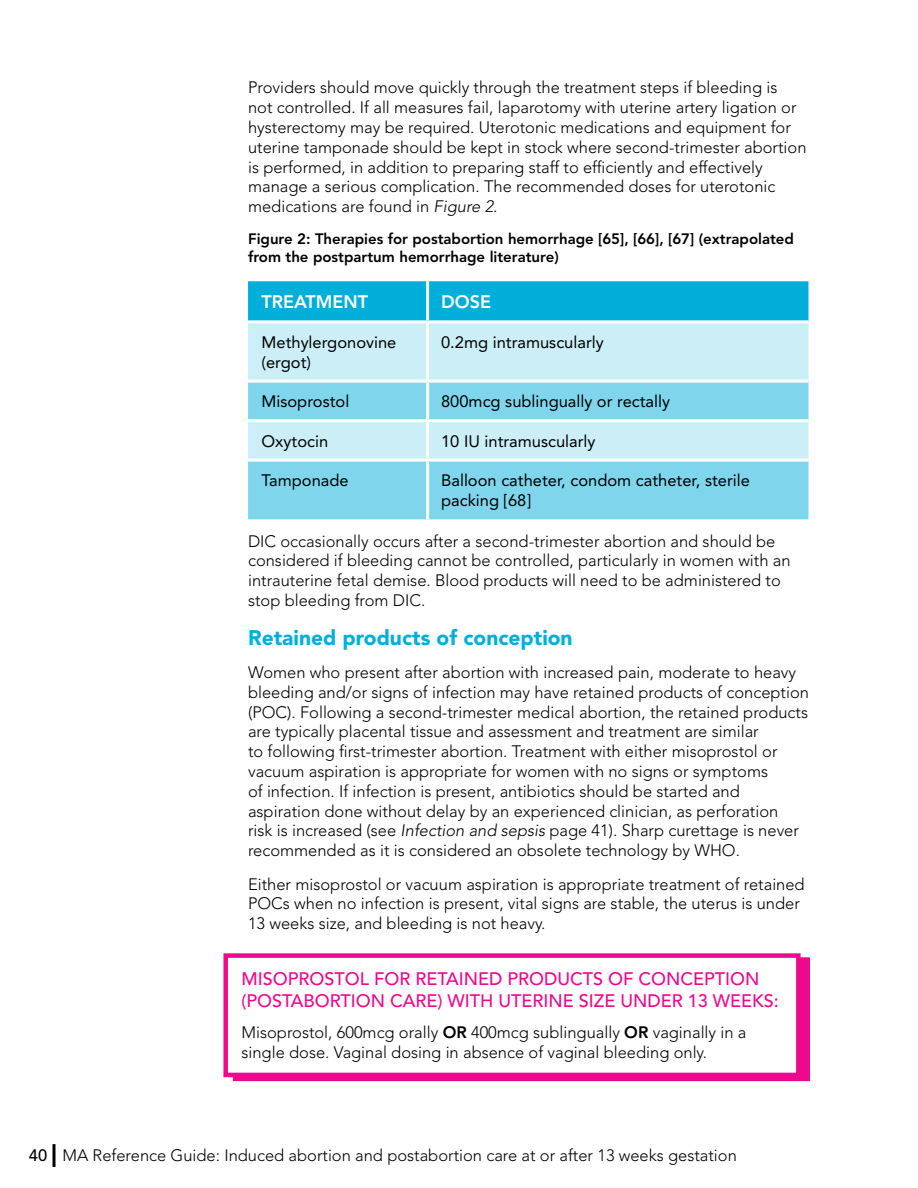
<style>
.page{position:relative;width:918px;height:1188px;background:#fff}
.page>*{position:absolute;margin:0;border:0;box-sizing:border-box;transform-origin:0 0}
.t1{font:900 21px "Avenir LT Std";color:#00aeda}
.t2{font:500 18px/21.6px "Avenir LT Std";color:#ec098c}
.t3{font:800 18px "Avenir LT Std";color:#fff}
.t4{font:300 16.5px/19.8px "Avenir LT Std";color:#000}
.t5{font:16.5px/19.8px "Avenir LT Std";color:#000}
.t6{font:800 15px/18px "Avenir LT Std";color:#000}
.s1{font-style:italic}
.s2{font-weight:800}
.s3{font-weight:500}
</style>
<div class="page">
<svg style="left:52px;top:1144px;width:4px;height:23px"></svg>
<div style="left:248px;top:281px;width:560px;height:39px;background:#00aeda"></div>
<div style="left:248px;top:323px;width:560px;height:57px;background:#cceef7"></div>
<svg style="left:248px;top:383px;width:560px;height:136px;background:#95dcef"></svg>
<hr style="left:426px;top:281px;width:3px;height:39px;background:#fff">
<hr style="left:426px;top:323px;width:3px;height:57px;background:#fff">
<hr style="left:426px;top:383px;width:3px;height:36px;background:#fff">
<hr style="left:248px;top:419px;width:180px;height:3px;background:#fff">
<hr style="left:428px;top:419px;width:381px;height:3px;background:#fff">
<hr style="left:426px;top:422px;width:3px;height:37px;background:#fff">
<hr style="left:248px;top:459px;width:180px;height:3px;background:#fff">
<hr style="left:428px;top:459px;width:381px;height:3px;background:#fff">
<hr style="left:426px;top:462px;width:3px;height:57px;background:#fff">
<div style="left:233px;top:957px;width:577px;height:124px;background:#ec098c"></div>
<div style="left:226px;top:956px;width:572px;height:119px;background:#fff"></div>
<div style="left:223px;top:953px;width:578px;height:124px;border:4px solid #ec098c"></div>
<p class="t4" style="left:248px;top:78px;width:560px">Providers should move quickly through the treatment steps if bleeding is<br>not controlled. If all measures fail, laparotomy with uterine artery ligation or hysterectomy may be required. Uterotonic medications and equipment for uterine tamponade should be kept in stock where second-trimester abortion is performed, in addition to preparing staff to efficiently and effectively manage a serious complication. The recommended doses for uterotonic medications are found in <span class="s1">Figure 2.</span></p>
<p class="t6" style="left:248px;top:230px;width:547px">Figure 2: Therapies for postabortion hemorrhage [65], [66], [67] (extrapolated from the postpartum hemorrhage literature)</p>
<p class="t3" style="left:262px;top:291px;width:108px">TREATMENT</p>
<p class="t3" style="left:441px;top:291px;width:51px">DOSE</p>
<p class="t5" style="left:262px;top:332px;width:136px">Methylergonovine (ergot)</p>
<p class="t5" style="left:441px;top:332px;width:164px">0.2mg intramuscularly</p>
<p class="t5" style="left:262px;top:392px;width:89px">Misoprostol</p>
<p class="t5" style="left:441px;top:392px;width:230px">800mcg sublingually or rectally</p>
<p class="t5" style="left:262px;top:431px;width:68px">Oxytocin</p>
<p class="t5" style="left:441px;top:431px;width:156px">10 IU intramuscularly</p>
<p class="t5" style="left:262px;top:471px;width:89px">Tamponade</p>
<p class="t5" style="left:441px;top:471px;width:310px">Balloon catheter, condom catheter, sterile packing [68]</p>
<p class="t4" style="left:248px;top:531px;width:544px">DIC occasionally occurs after a second-trimester abortion and should be considered if bleeding cannot be controlled, particularly in women with an intrauterine fetal demise. Blood products will need to be administered to stop bleeding from DIC.</p>
<p class="t1" style="left:248px;top:625px;width:326px">Retained products of conception</p>
<p class="t4" style="left:248px;top:663px;width:562px">Women who present after abortion with increased pain, moderate to heavy bleeding and/or signs of infection may have retained products of conception (POC). Following a second-trimester medical abortion, the retained products are typically placental tissue and assessment and treatment are similar<br>to following first-trimester abortion. Treatment with either misoprostol or vacuum aspiration is appropriate for women with no signs or symptoms<br>of infection. If infection is present, antibiotics should be started and aspiration done without delay by an experienced clinician, as perforation<br>risk is increased (see <span class="s1">Infection and sepsis</span> page 41). Sharp curettage is never recommended as it is considered an obsolete technology by WHO.</p>
<p class="t4" style="left:248px;top:874px;width:558px">Either misoprostol or vacuum aspiration is appropriate treatment of retained<br>POCs when no infection is present, vital signs are stable, the uterus is under<br>13 weeks size, and bleeding is not heavy.</p>
<p class="t2" style="left:241px;top:968px;width:539px">MISOPROSTOL FOR RETAINED PRODUCTS OF CONCEPTION (POSTABORTION CARE) WITH UTERINE SIZE UNDER 13 WEEKS:</p>
<p class="t4" style="left:241px;top:1023px;width:507px">Misoprostol, 600mcg orally <span class="s2">OR</span> 400mcg sublingually <span class="s2">OR</span> vaginally in a single dose. Vaginal dosing in absence of vaginal bleeding only.</p>
<p class="t4" style="left:29px;top:1145px;width:709px"><span class="s3">40</span> MA Reference Guide: Induced abortion and postabortion care at or after 13 weeks gestation</p>
</div>
